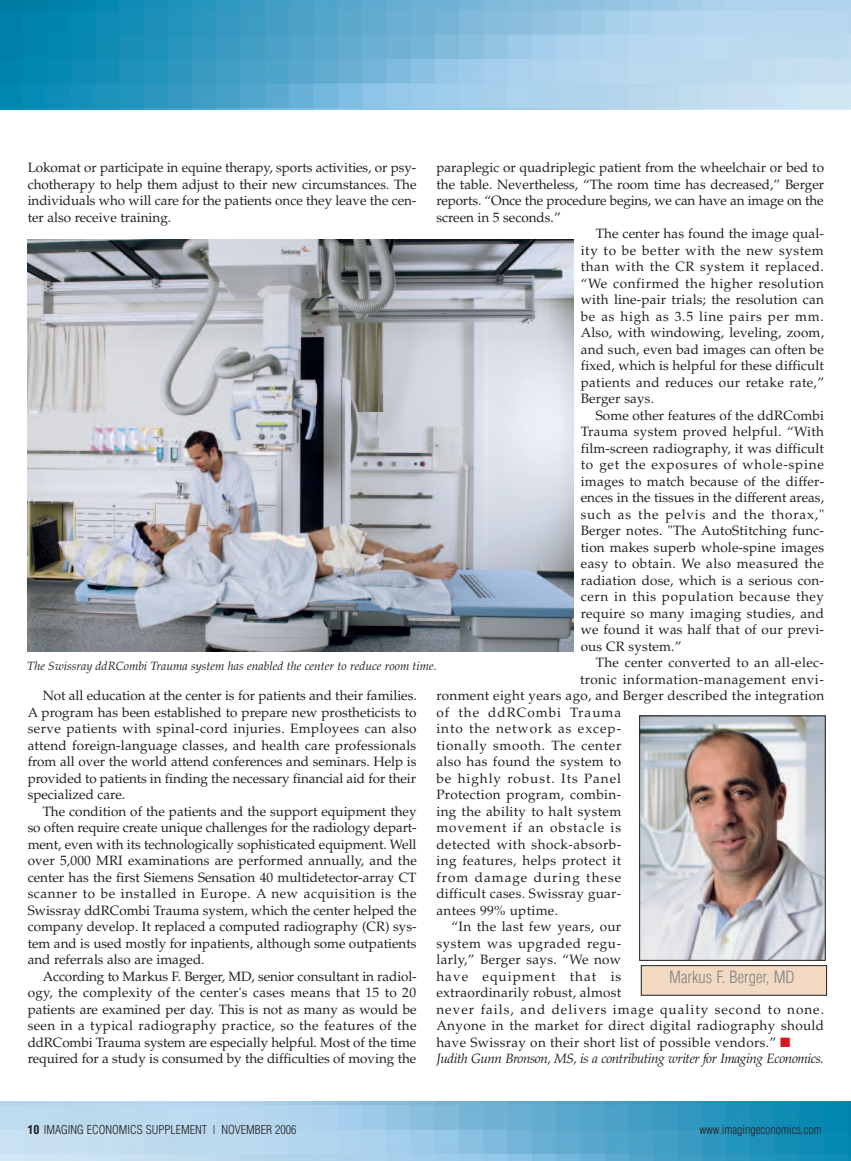
<style>
.page{position:relative;width:851px;height:1161px;background:#fff}
.page>*{position:absolute;margin:0;border:0;box-sizing:border-box;transform-origin:0 0}
.t1{font:300 condensed 16.5px "Helvetica";color:#808285}
.t2{font:13.5px/16.5px "Palatino";letter-spacing:.02em;color:#231f20;text-align:justify}
.t3{font:13.5px "Palatino";color:#231f20}
.t4{font:13.5px "Palatino";letter-spacing:.045em;color:#231f20}
.t5{font:13.5px "Palatino";letter-spacing:.075em;color:#231f20}
.t6{font:italic 13.5px "Palatino";letter-spacing:-.035em;color:#231f20}
.t7{font:13.5px "Palatino";letter-spacing:.06em;color:#231f20}
.t8{font:13.5px "Palatino";letter-spacing:.04em;color:#231f20}
.t9{font:13.5px "Palatino";letter-spacing:-.01em;color:#231f20}
.t10{font:13.5px "Palatino";letter-spacing:.07em;color:#231f20}
.t11{font:13.5px "Palatino";letter-spacing:.055em;color:#231f20}
.t12{font:13.5px "Palatino";letter-spacing:.05em;color:#231f20}
.t13{font:13.5px "Palatino";letter-spacing:.065em;color:#231f20}
.t14{font:italic 12px "Palatino";color:#231f20}
.t15{font:300 condensed 12px "Helvetica";color:#231f20}
.s1{color:#d7171f}
.s2{font-weight:700}
</style>
<div class="page">
<div style="left:641px;top:966px;width:185px;height:29px;background:#f2dbc2"></div>
<div style="left:641px;top:965px;width:185px;height:31px;border:1px solid #231f20"></div>
<img style="left:0;top:1101px;width:850px;height:60px">
<img style="left:0;top:0;width:850px;height:109px">
<img style="left:27px;top:240px;width:546px;height:411px">
<img style="left:641px;top:718px;width:182px;height:241px">
<div style="left:639px;top:716px;width:186px;height:245px;border:1px solid #231f20"></div>
<p class="t2" style="left:28px;top:161px;width:390px">Lokomat or participate in equine therapy, sports activities, or psy&shy;chotherapy to help them adjust to their new circumstances. The individuals who will care for the patients once they leave the cen&shy;ter also receive training.</p>
<p class="t3" style="left:436px;top:163px;width:389px">paraplegic or quadriplegic patient from the wheelchair or bed to</p>
<p class="t3" style="left:436px;top:179px;width:389px">the table. Nevertheless, “The room time has decreased,” Berger</p>
<p class="t9" style="left:436px;top:196px;width:389px">reports. “Once the procedure begins, we can have an image on the</p>
<p class="t3" style="left:436px;top:212px;width:126px">screen in 5 seconds.”</p>
<p class="t2" style="left:595px;top:227px;width:230px">The center has found the image qual-</p>
<p class="t4" style="left:580px;top:245px;width:244px">ity to be better with the new system</p>
<p class="t8" style="left:580px;top:262px;width:244px">than with the CR system it replaced.</p>
<p class="t4" style="left:580px;top:278px;width:245px">“We confirmed the higher resolution</p>
<p class="t2" style="left:580px;top:293px;width:244px">with line-pair trials; the resolution can</p>
<p class="t11" style="left:580px;top:311px;width:244px">be as high as 3.5 line pairs per mm.</p>
<p class="t2" style="left:580px;top:326px;width:245px">Also, with windowing, leveling, zoom,</p>
<p class="t2" style="left:580px;top:343px;width:245px">and such, even bad images can often be</p>
<p class="t2" style="left:580px;top:359px;width:244px">fixed, which is helpful for these difficult</p>
<p class="t2" style="left:580px;top:376px;width:245px">patients and reduces our retake rate,”</p>
<p class="t2" style="left:580px;top:392px;width:75px">Berger says.</p>
<p class="t2" style="left:595px;top:409px;width:230px">Some other features of the ddRCombi</p>
<p class="t2" style="left:580px;top:425px;width:245px">Trauma system proved helpful. “With</p>
<p class="t2" style="left:580px;top:442px;width:245px">film-screen radiography, it was difficult</p>
<p class="t7" style="left:580px;top:460px;width:245px">to get the exposures of whole-spine</p>
<p class="t2" style="left:580px;top:475px;width:245px">images to match because of the differ-</p>
<p class="t3" style="left:580px;top:493px;width:245px">ences in the tissues in the different areas,</p>
<p class="t7" style="left:580px;top:509px;width:245px">such as the pelvis and the thorax,"</p>
<p class="t2" style="left:580px;top:524px;width:245px">Berger notes. "The AutoStitching func-</p>
<p class="t2" style="left:580px;top:541px;width:245px">tion makes superb whole-spine images</p>
<p class="t2" style="left:580px;top:557px;width:245px">easy to obtain. We also measured the</p>
<p class="t2" style="left:580px;top:574px;width:245px">radiation dose, which is a serious con-</p>
<p class="t4" style="left:580px;top:592px;width:245px">cern in this population because they</p>
<p class="t2" style="left:580px;top:607px;width:245px">require so many imaging studies, and</p>
<p class="t2" style="left:580px;top:623px;width:245px">we found it was half that of our previ-</p>
<p class="t2" style="left:580px;top:640px;width:102px">ous CR system.”</p>
<p class="t2" style="left:595px;top:656px;width:230px">The center converted to an all-elec-</p>
<p class="t2" style="left:580px;top:673px;width:245px">tronic information-management envi-</p>
<p class="t2" style="left:436px;top:689px;width:389px">ronment eight years ago, and Berger described the integration</p>
<p class="t5" style="left:436px;top:707px;width:186px">of the ddRCombi Trauma</p>
<p class="t10" style="left:436px;top:724px;width:186px">into the network as excep-</p>
<p class="t12" style="left:436px;top:740px;width:186px">tionally smooth. The center</p>
<p class="t2" style="left:436px;top:755px;width:186px">also has found the system to</p>
<p class="t10" style="left:436px;top:773px;width:186px">be highly robust. Its Panel</p>
<p class="t2" style="left:436px;top:788px;width:186px">Protection program, combin-</p>
<p class="t2" style="left:436px;top:805px;width:186px">ing the ability to halt system</p>
<p class="t13" style="left:436px;top:823px;width:186px">movement if an obstacle is</p>
<p class="t8" style="left:436px;top:839px;width:186px">detected with shock-absorb-</p>
<p class="t2" style="left:436px;top:854px;width:186px">ing features, helps protect it</p>
<p class="t5" style="left:436px;top:872px;width:186px">from damage during these</p>
<p class="t2" style="left:436px;top:887px;width:186px">difficult cases. Swissray guar-</p>
<p class="t2" style="left:436px;top:904px;width:123px">antees 99% uptime.</p>
<p class="t2" style="left:451px;top:920px;width:171px">“In the last few years, our</p>
<p class="t4" style="left:436px;top:938px;width:186px">system was upgraded regu-</p>
<p class="t2" style="left:436px;top:953px;width:186px">larly,” Berger says. “We now</p>
<p class="t5" style="left:436px;top:971px;width:186px">have equipment that is</p>
<p class="t2" style="left:436px;top:986px;width:186px">extraordinarily robust, almost</p>
<p class="t5" style="left:436px;top:1004px;width:389px">never fails, and delivers image quality second to none.</p>
<p class="t2" style="left:436px;top:1019px;width:389px">Anyone in the market for direct digital radiography should</p>
<p class="t2" style="left:436px;top:1036px;width:355px">have Swissray on their short list of possible vendors.” <span class="s1">■</span></p>
<p class="t6" style="left:436px;top:1053px;width:389px">Judith Gunn Bronson, MS, is a contributing writer for Imaging Economics.</p>
<p class="t14" style="left:27px;top:661px;width:411px">The Swissray ddRCombi Trauma system has enabled the center to reduce room time.</p>
<p class="t2" style="left:28px;top:689px;width:390px;text-indent:15px">Not all education at the center is for patients and their families.<br>A program has been established to prepare new prostheticists to serve patients with spinal-cord injuries. Employees can also attend foreign-language classes, and health care professionals from all over the world attend conferences and seminars. Help is provided to patients in finding the necessary financial aid for their specialized care.</p>
<p class="t2" style="left:28px;top:805px;width:390px;text-indent:15px">The condition of the patients and the support equipment they so often require create unique challenges for the radiology depart&shy;ment, even with its technologically sophisticated equipment. Well over 5,000 MRI examinations are performed annually, and the center has the first Siemens Sensation 40 multidetector-array CT scanner to be installed in Europe. A new acquisition is the Swissray ddRCombi Trauma system, which the center helped the company develop. It replaced a computed radiography (CR) sys&shy;tem and is used mostly for inpatients, although some outpatients and referrals also are imaged.</p>
<p class="t2" style="left:28px;top:970px;width:390px;text-indent:15px">According to Markus F. Berger, MD, senior consultant in radiol&shy;ogy, the complexity of the center's cases means that 15 to 20 patients are examined per day. This is not as many as would be seen in a typical radiography practice, so the features of the ddRCombi Trauma system are especially helpful. Most of the time required for a study is consumed by the difficulties of moving the</p>
<p class="t1" style="left:669px;top:968px;width:127px">Markus F. Berger, MD</p>
<p class="t15" style="left:27px;top:1123px;width:270px"><span class="s2">10</span> IMAGING ECONOMICS SUPPLEMENT | NOVEMBER 2006</p>
<p class="t15" style="left:699px;top:1123px;width:124px">www.imagingeconomics.com</p>
</div>
